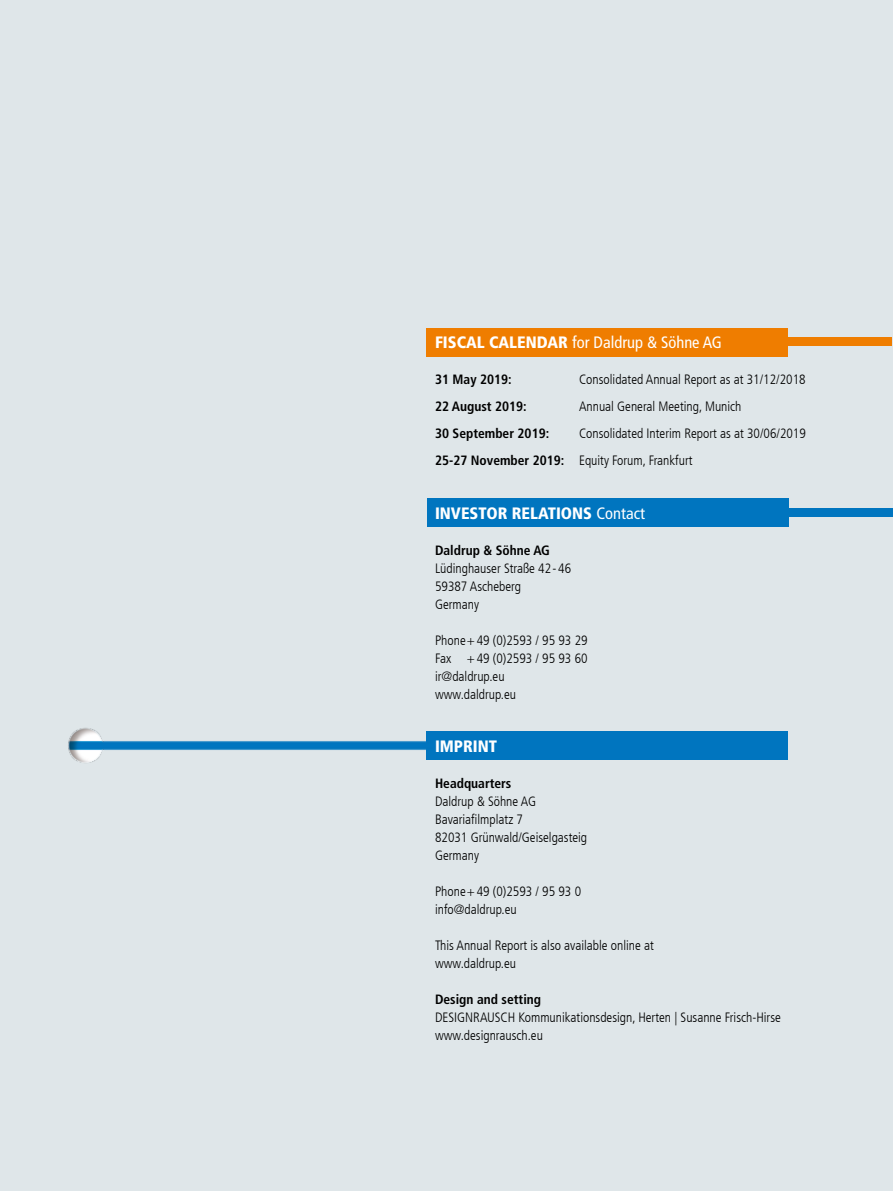
<style>
.page{position:relative;width:893px;height:1191px;background:#dfe6e9}
.page>*{position:absolute;margin:0;border:0;box-sizing:border-box;transform-origin:0 0}
.t1{font:condensed 16.5px "Frutiger LT Com";color:#fff}
.t2{font:900 condensed 16.5px "Frutiger LT Com";color:#fff}
.t3{font:300 condensed 13.5px/18px "Frutiger LT Com";color:#000}
.t4{font:700 condensed 13.5px "Frutiger LT Com";color:#000}
.s1{font-weight:900}
.s2{font-weight:700}
.s3{font-weight:400}
</style>
<div class="page">
<div style="left:426px;top:731px;width:362px;height:29px;background:#0075bf"></div>
<div style="left:730px;top:508px;width:163px;height:9px;background:#0075bf"></div>
<div style="left:427px;top:498px;width:362px;height:29px;background:#0075bf"></div>
<div style="left:559px;top:337px;width:333px;height:9px;background:#ef7d00"></div>
<div style="left:426px;top:328px;width:362px;height:28px;background:#ef7d00"></div>
<img style="left:68px;top:728px;width:358px;height:35px">
<p class="t1" style="left:435px;top:332px;width:288px"><span class="s1">FISCAL CALENDAR</span> for Daldrup &amp; Söhne AG</p>
<p class="t4" style="left:435px;top:371px;width:78px">31 May 2019:</p>
<p class="t3" style="left:579px;top:370px;width:228px">Consolidated Annual Report as at 31/12/2018</p>
<p class="t4" style="left:435px;top:398px;width:93px">22 August 2019:</p>
<p class="t3" style="left:579px;top:397px;width:164px">Annual General Meeting, Munich</p>
<p class="t4" style="left:435px;top:425px;width:116px">30 September 2019:</p>
<p class="t3" style="left:435px;top:420px;width:372px;line-height:27px;text-indent:144px">Consolidated Interim Report as at 30/06/2019<br><span class="s2">25-27 November 2019:</span> Equity Forum, Frankfurt</p>
<p class="t2" style="left:435px;top:503px;width:211px">INVESTOR RELATIONS <span class="s3">Contact</span></p>
<p class="t4" style="left:435px;top:542px;width:116px">Daldrup &amp; Söhne AG</p>
<p class="t3" style="left:435px;top:559px;width:138px">Lüdinghauser Straße 42- 46<br>59387 Ascheberg<br>Germany</p>
<p class="t3" style="left:435px;top:631px;width:154px">Phone+49 (0)2593 / 95 93 29<br>Fax +49 (0)2593 / 95 93 60 ir@daldrup.eu www.daldrup.eu</p>
<p class="t2" style="left:435px;top:736px;width:64px">IMPRINT</p>
<p class="t4" style="left:435px;top:775px;width:78px">Headquarters</p>
<p class="t3" style="left:435px;top:792px;width:154px">Daldrup &amp; Söhne AG<br>Bavariafilmplatz 7<br>82031 Grünwald/Geiselgasteig<br>Germany</p>
<p class="t3" style="left:435px;top:882px;width:148px">Phone+49 (0)2593 / 95 93 0 info@daldrup.eu</p>
<p class="t3" style="left:435px;top:936px;width:220px">This Annual Report is also available online at www.daldrup.eu</p>
<p class="t4" style="left:435px;top:991px;width:108px">Design and setting</p>
<p class="t3" style="left:435px;top:1008px;width:347px">DESIGNRAUSCH Kommunikationsdesign, Herten | Susanne Frisch-Hirse www.designrausch.eu</p>
</div>
